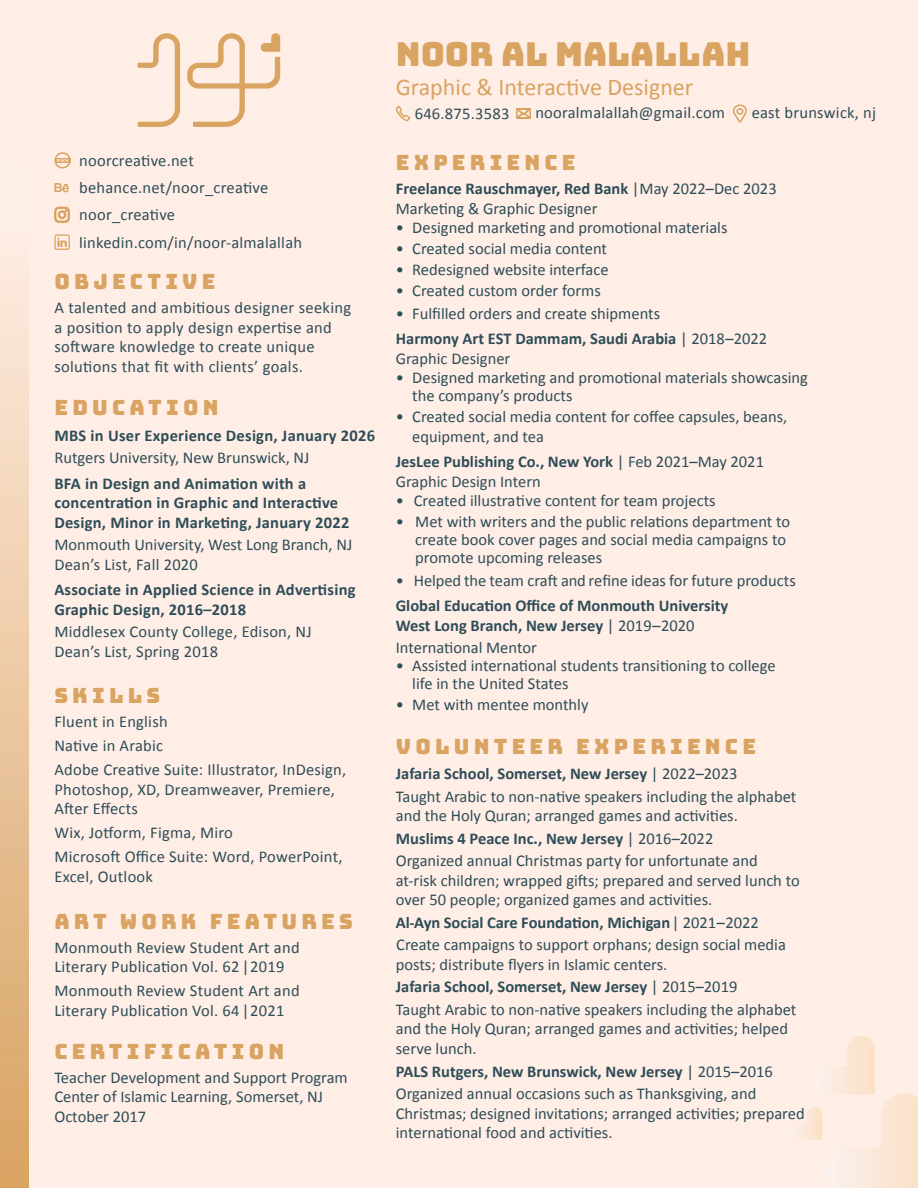
<style>
.page{position:relative;width:918px;height:1188px;background:#ffeee6}
.page>*{position:absolute;margin:0;border:0;box-sizing:border-box;transform-origin:0 0}
.t1{font:33px "Bungee";color:#d9a361}
.t2{font:24px "Calibri";color:#d9a361}
.t3{font:21px "Bungee";letter-spacing:.2em;color:#d9a361}
.t4{font:16.5px/19.5px "Calibri";color:#2e4d58}
.t5{font:700 16.5px/19.5px "Calibri";color:#2e4d58}
.t6{font:16.5px/19.5px "Calibri";letter-spacing:.02em;color:#2e4d58}
.s1{font-weight:400}
</style>
<div class="page">
<svg style="left:803px;top:1036px;width:115px;height:152px"></svg>
<div style="left:0;top:163px;width:28px;height:1025px;background:linear-gradient(to bottom,#fff1eb,#d9a261)"></div>
<svg style="left:138px;top:33px;width:42px;height:94px"></svg>
<svg style="left:187px;top:33px;width:93px;height:94px"></svg>
<svg style="left:395px;top:105px;width:15px;height:17px"></svg>
<svg style="left:516px;top:108px;width:15px;height:11px"></svg>
<svg style="left:733px;top:104px;width:14px;height:19px"></svg>
<svg style="left:54px;top:207px;width:16px;height:16px"></svg>
<svg style="left:54px;top:183px;width:15px;height:9px"></svg>
<div style="left:54px;top:152px;width:17px;height:17px;border:2px solid #d9a361;border-radius:50%"></div>
<hr style="left:55px;top:158px;width:15px;height:4px;background:#d9a361">
<svg style="left:56px;top:159px;width:13px;height:3px"></svg>
<svg style="left:54px;top:234px;width:16px;height:16px"></svg>
<p class="t4" style="left:79px;top:150px;width:116px">noorcreative.net</p>
<p class="t4" style="left:79px;top:178px;width:191px">behance.net/noor_creative</p>
<p class="t4" style="left:79px;top:205px;width:97px">noor_creative</p>
<p class="t4" style="left:79px;top:233px;width:224px">linkedin.com/in/noor-almalallah</p>
<p class="t3" style="left:54px;top:270px;width:163px">OBJECTIVE</p>
<p class="t6" style="left:54px;top:298px;width:298px">A talented and ambitious designer seeking a position to apply design expertise and software knowledge to create unique solutions that fit with clients’ goals.</p>
<p class="t3" style="left:54px;top:396px;width:166px">EDUCATION</p>
<p class="t5" style="left:54px;top:425px;width:322px">MBS in User Experience Design, January 2026</p>
<p class="t4" style="left:54px;top:448px;width:257px">Rutgers University, New Brunswick, NJ</p>
<p class="t5" style="left:54px;top:473px;width:296px">BFA in Design and Animation with a concentration in Graphic and Interactive<br>Design, Minor in Marketing, January 2022</p>
<p class="t4" style="left:54px;top:535px;width:299px">Monmouth University, West Long Branch, NJ</p>
<p class="t4" style="left:54px;top:554px;width:145px">Dean s’ List, Fall 2020</p>
<p class="t5" style="left:54px;top:580px;width:303px">Associate in Applied Science in Advertising<br>Graphic Design, 2016–2018</p>
<p class="t4" style="left:54px;top:622px;width:259px">Middlesex County College, Edison, NJ</p>
<p class="t4" style="left:54px;top:641px;width:165px">Dean s’ List, Spring 2018</p>
<p class="t3" style="left:54px;top:684px;width:107px">SKILLS</p>
<p class="t4" style="left:54px;top:712px;width:115px">Fluent in English</p>
<p class="t4" style="left:54px;top:736px;width:110px">Native in Arabic</p>
<p class="t4" style="left:54px;top:760px;width:293px">Adobe Creative Suite: Illustrator, InDesign,<br>Photoshop, XD, Dreamweaver, Premiere,</p>
<p class="t4" style="left:54px;top:799px;width:85px">After Effects</p>
<p class="t4" style="left:54px;top:823px;width:180px">Wix, Jotform, Figma, Miro</p>
<p class="t4" style="left:54px;top:847px;width:290px">Microsoft Office Suite: Word, PowerPoint,<br>Excel, Outlook</p>
<p class="t3" style="left:210px;top:909px;width:145px">FEATURES</p>
<p class="t3" style="left:120px;top:909px;width:78px">WORK</p>
<p class="t3" style="left:54px;top:909px;width:54px">ART</p>
<p class="t4" style="left:54px;top:937px;width:247px">Monmouth Review Student Art and</p>
<p class="t4" style="left:54px;top:957px;width:232px">Literary Publication Vol. 62|2019</p>
<p class="t4" style="left:54px;top:981px;width:247px">Monmouth Review Student Art and</p>
<p class="t4" style="left:54px;top:1000px;width:232px">Literary Publication Vol. 64|2021</p>
<p class="t3" style="left:54px;top:1039px;width:231px">CERTIFICATION</p>
<p class="t4" style="left:54px;top:1068px;width:295px">Teacher Development and Support Program</p>
<p class="t4" style="left:54px;top:1087px;width:270px">Center of Islamic Learning, Somerset, NJ</p>
<p class="t4" style="left:54px;top:1107px;width:93px">October 2017</p>
<p class="t1" style="left:396px;top:35px;width:356px">NOOR AL MALALLAH</p>
<p class="t2" style="left:396px;top:72px;width:299px">Graphic &amp; Interactive Designer</p>
<p class="t4" style="left:415px;top:104px;width:96px">646.875.3583</p>
<p class="t4" style="left:535px;top:103px;width:191px">nooralmalallah@gmail.com</p>
<p class="t4" style="left:752px;top:103px;width:126px">east brunswick, nj</p>
<p class="t3" style="left:396px;top:151px;width:181px">EXPERIENCE</p>
<p class="t5" style="left:396px;top:179px;width:382px">Freelance Rauschmayer, Red Bank <span class="s1">|May 2022–Dec 2023</span></p>
<p class="t4" style="left:396px;top:199px;width:203px">Marketing &amp; Graphic Designer</p>
<p class="t4" style="left:412px;top:218px;width:317px">Designed marketing and promotional materials</p>
<p class="t4" style="left:396px;top:218px;width:10px">•</p>
<p class="t4" style="left:396px;top:239px;width:10px">•</p>
<p class="t4" style="left:412px;top:239px;width:196px">Created social media content</p>
<p class="t4" style="left:396px;top:260px;width:10px">•</p>
<p class="t4" style="left:412px;top:260px;width:198px">Redesigned website interface</p>
<p class="t4" style="left:396px;top:281px;width:10px">•</p>
<p class="t4" style="left:412px;top:281px;width:190px">Created custom order forms</p>
<p class="t4" style="left:412px;top:304px;width:249px">Fulfilled orders and create shipments</p>
<p class="t4" style="left:396px;top:304px;width:10px">•</p>
<p class="t5" style="left:396px;top:329px;width:373px">Harmony Art EST Dammam, Saudi Arabia <span class="s1">| 2018–2022</span></p>
<p class="t4" style="left:396px;top:349px;width:116px">Graphic Designer</p>
<p class="t4" style="left:412px;top:368px;width:397px">Designed marketing and promotional materials showcasing</p>
<p class="t4" style="left:396px;top:368px;width:10px">•</p>
<p class="t4" style="left:396px;top:407px;width:10px">•</p>
<p class="t4" style="left:412px;top:386px;width:162px">the company s’ products</p>
<p class="t4" style="left:412px;top:407px;width:377px">Created social media content for coffee capsules, beans,</p>
<p class="t4" style="left:412px;top:427px;width:133px">equipment, and tea</p>
<p class="t5" style="left:396px;top:452px;width:370px">JesLee Publishing Co., New York <span class="s1">| Feb 2021–May 2021</span></p>
<p class="t4" style="left:396px;top:472px;width:146px">Graphic Design Intern</p>
<p class="t4" style="left:414px;top:491px;width:303px">Created illustrative content for team projects</p>
<p class="t4" style="left:396px;top:491px;width:10px">•</p>
<p class="t4" style="left:396px;top:512px;width:10px">•</p>
<p class="t4" style="left:415px;top:512px;width:376px">Met with writers and the public relations department to</p>
<p class="t4" style="left:415px;top:531px;width:372px;line-height:18px">create book cover pages and social media campaigns to promote upcoming releases</p>
<p class="t4" style="left:414px;top:571px;width:384px">Helped the team craft and refine ideas for future products</p>
<p class="t4" style="left:396px;top:571px;width:10px">•</p>
<p class="t5" style="left:396px;top:596px;width:334px">Global Education Office of Monmouth University</p>
<p class="t5" style="left:396px;top:616px;width:300px">West Long Branch, New Jersey <span class="s1">| 2019–2020</span></p>
<p class="t4" style="left:396px;top:638px;width:143px">International Mentor</p>
<p class="t4" style="left:412px;top:656px;width:365px">Assisted international students transitioning to college</p>
<p class="t4" style="left:396px;top:656px;width:10px">•</p>
<p class="t4" style="left:396px;top:695px;width:10px">•</p>
<p class="t4" style="left:412px;top:674px;width:158px">life in the United States</p>
<p class="t4" style="left:412px;top:695px;width:178px">Met with mentee monthly</p>
<p class="t3" style="left:396px;top:734px;width:169px">VOLUNTEER</p>
<p class="t5" style="left:396px;top:764px;width:343px">Jafaria School, Somerset, New Jersey <span class="s1">| 2022–2023</span></p>
<p class="t4" style="left:396px;top:786px;width:402px">Taught Arabic to non-native speakers including the alphabet and the Holy Quran; arranged games and activities.</p>
<p class="t5" style="left:396px;top:829px;width:319px">Muslims 4 Peace Inc., New Jersey <span class="s1">| 2016–2022</span></p>
<p class="t4" style="left:396px;top:851px;width:405px">Organized annual Christmas party for unfortunate and at-risk children; wrapped gifts; prepared and served lunch to over 50 people; organized games and activities.</p>
<p class="t5" style="left:396px;top:913px;width:365px">Al-Ayn Social Care Foundation, Michigan<span class="s1">| 2021–2022</span></p>
<p class="t4" style="left:396px;top:935px;width:392px">Create campaigns to support orphans; design social media posts; distribute flyers in Islamic centers.</p>
<p class="t5" style="left:396px;top:977px;width:343px">Jafaria School, Somerset, New Jersey <span class="s1">| 2015–2019</span></p>
<p class="t4" style="left:396px;top:1000px;width:402px">Taught Arabic to non-native speakers including the alphabet and the Holy Quran; arranged games and activities; helped serve lunch.</p>
<p class="t5" style="left:396px;top:1061px;width:379px">PALS Rutgers, New Brunswick, New Jersey <span class="s1">| 2015–2016</span></p>
<p class="t4" style="left:396px;top:1084px;width:410px">Organized annual occasions such as Thanksgiving, and<br>Christmas; designed invitations; arranged activities; prepared international food and activities.</p>
<p class="t3" style="left:576px;top:734px;width:181px">EXPERIENCE</p>
</div>
